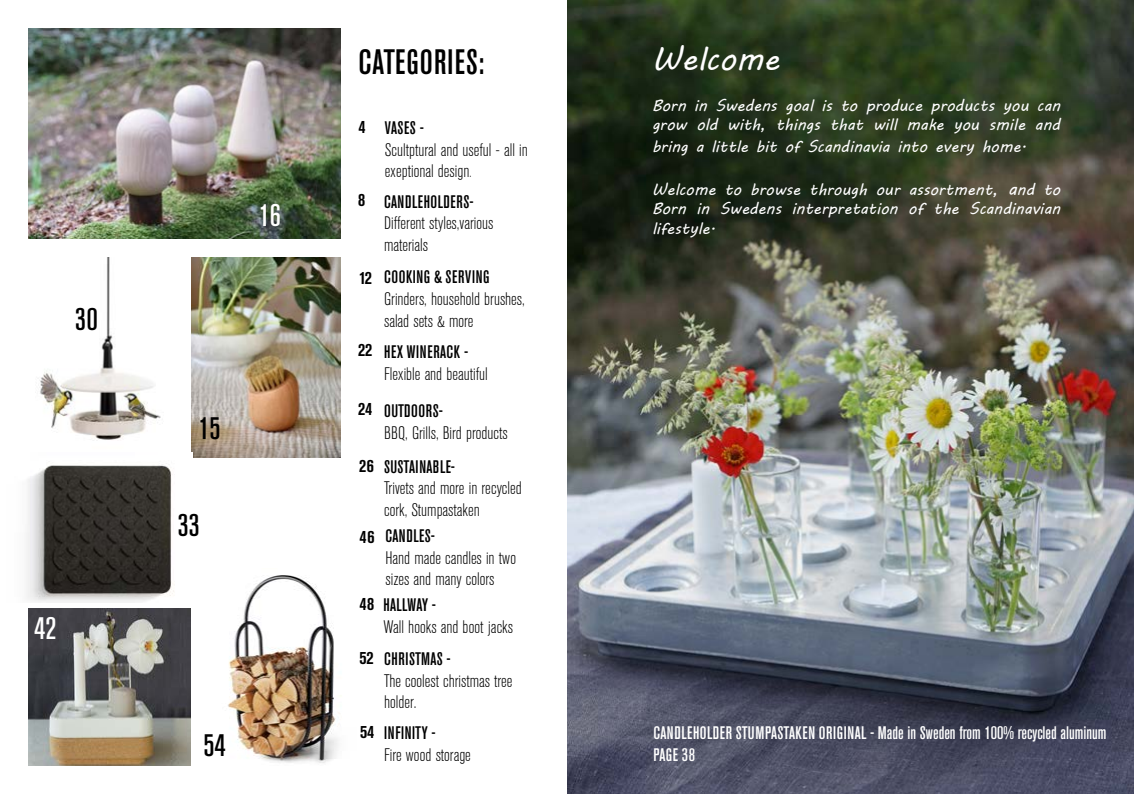
<style>
.page{position:relative;width:1134px;height:794px;background:#fff}
.page>*{position:absolute;margin:0;border:0;box-sizing:border-box;transform-origin:0 0}
.t1{font:500 condensed 35px "Akzidenz Grotesk BE";letter-spacing:.03em;color:#000}
.t2{font:32px "MV Boli";color:#fff}
.t3{font:500 condensed 31px "Akzidenz Grotesk BE";letter-spacing:.005em;color:#000}
.t4{font:500 condensed 31px "Akzidenz Grotesk BE";color:#fff}
.t5{font:300 condensed 18px/21.6px "Akzidenz Grotesk BE";color:#000}
.t6{font:500 condensed 18px "Akzidenz Grotesk BE";letter-spacing:.03em;color:#000}
.t7{font:500 condensed 18px/21.6px "Akzidenz Grotesk BE";color:#fff}
.t8{font:700 condensed 18px "Akzidenz Grotesk BE";color:#000}
.t9{font:16px/19.2px "MV Boli";color:#fff}
.s1{font-size:14px}
.s2{font-size:18px}
</style>
<div class="page">
<img style="left:28px;top:28px;width:312px;height:210px">
<img style="left:40px;top:257px;width:121px;height:184px">
<img style="left:192px;top:257px;width:148px;height:200px">
<img style="left:228px;top:575px;width:112px;height:188px">
<img style="left:26px;top:453px;width:167px;height:149px">
<img style="left:28px;top:609px;width:163px;height:156px">
<img style="left:568px;top:0;width:566px;height:794px">
<h3 class="t3" style="left:75px;top:302px;width:24px">30</h3>
<h3 class="t4" style="left:35px;top:611px;width:23px">42</h3>
<h3 class="t4" style="left:259px;top:198px;width:23px">16</h3>
<h3 class="t3" style="left:198px;top:411px;width:23px">15</h3>
<h3 class="t3" style="left:178px;top:508px;width:23px">33</h3>
<h3 class="t3" style="left:203px;top:727px;width:24px">54</h3>
<h1 class="t1" style="left:359px;top:43px;width:127px">CATEGORIES:</h1>
<p class="t8" style="left:359px;top:117px;width:9px">4</p>
<p class="t8" style="left:358px;top:189px;width:9px">8</p>
<p class="t8" style="left:359px;top:267px;width:14px">12</p>
<p class="t8" style="left:358px;top:339px;width:16px">22</p>
<p class="t8" style="left:358px;top:398px;width:16px">24</p>
<p class="t8" style="left:359px;top:456px;width:17px">26</p>
<p class="t8" style="left:359px;top:526px;width:17px">46</p>
<p class="t8" style="left:359px;top:593px;width:17px">48</p>
<p class="t8" style="left:359px;top:647px;width:16px">52</p>
<p class="t8" style="left:360px;top:721px;width:16px">54</p>
<p class="t6" style="left:385px;top:118px;width:40px">VASES -</p>
<p class="t5" style="left:385px;top:139px;width:144px">Scultptural and useful - all in exeptional design<span class="s1">.</span></p>
<p class="t6" style="left:384px;top:192px;width:91px">CANDLEHOLDERS-</p>
<p class="t5" style="left:384px;top:213px;width:111px">Different styles,various materials</p>
<p class="t6" style="left:384px;top:267px;width:107px">COOKING &amp; SERVING</p>
<p class="t5" style="left:384px;top:288px;width:142px">Grinders, household brushes, salad sets &amp; more</p>
<p class="t6" style="left:384px;top:342px;width:86px">HEX WINERACK -</p>
<p class="t5" style="left:384px;top:363px;width:105px">Flexible and beautiful</p>
<p class="t6" style="left:384px;top:401px;width:60px">OUTDOORS-</p>
<p class="t5" style="left:384px;top:422px;width:125px">BBQ, Grills, Bird products</p>
<p class="t6" style="left:384px;top:457px;width:72px">SUSTAINABLE-</p>
<p class="t5" style="left:384px;top:478px;width:139px">Trivets and more in recycled cork, Stumpastaken</p>
<p class="t6" style="left:385px;top:526px;width:51px">CANDLES-</p>
<p class="t5" style="left:385px;top:547px;width:132px">Hand made candles in two sizes and many colors</p>
<p class="t6" style="left:383px;top:595px;width:54px">HALLWAY -</p>
<p class="t5" style="left:383px;top:616px;width:131px">Wall hooks and boot jacks</p>
<p class="t6" style="left:384px;top:649px;width:68px">CHRISTMAS -</p>
<p class="t5" style="left:384px;top:670px;width:130px">The coolest christmas tree holder.</p>
<p class="t6" style="left:384px;top:723px;width:53px">INFINITY -</p>
<p class="t5" style="left:384px;top:744px;width:88px">Fire wood storage</p>
<h2 class="t2" style="left:652px;top:38px;width:129px">Welcome</h2>
<p class="t9" style="left:652px;top:96px;width:410px">Born in Swedens goal is to produce products you can grow old with, things that will make you smile and</p>
<p class="t9" style="left:652px;top:137px;width:376px">bring a little bit of Scandinavia into every home.</p>
<p class="t9" style="left:652px;top:180px;width:410px;text-align:justify">Welcome to browse through our assortment, <span class="s2">a</span>nd to Born in Swedens interpretation of the Scandinavian lifestyle.</p>
<p class="t7" style="left:653px;top:723px;width:454px">CANDLEHOLDER STUMPASTAKEN ORIGINAL - Made in Sweden from 100% recycled aluminum<br>PAGE 38</p>
</div>
